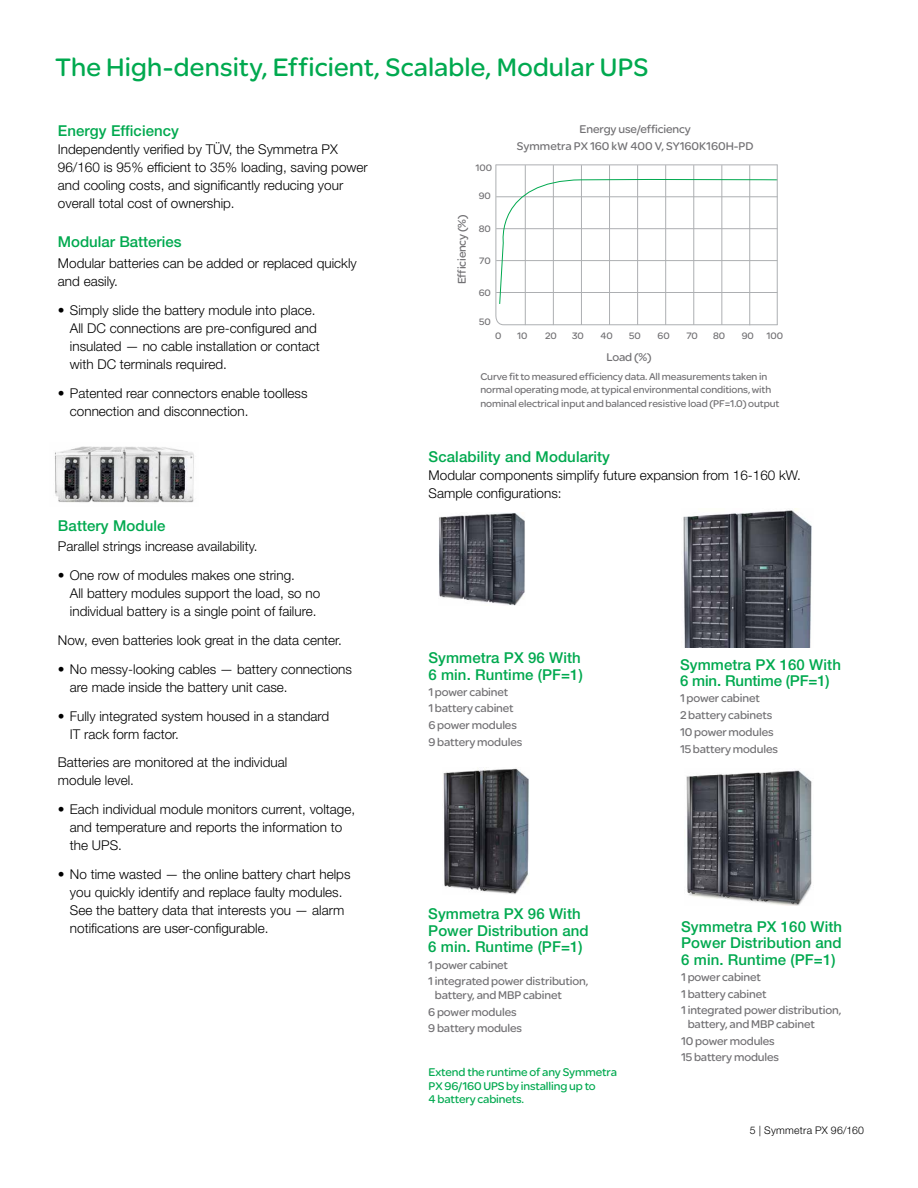
<style>
.page{position:relative;width:918px;height:1188px;background:#fff}
.page>*{position:absolute;margin:0;border:0;box-sizing:border-box;transform-origin:0 0}
.t1{font:27px "SE Optimist";letter-spacing:.005em;color:#00a94f}
.t2{font:500 15px/16.5px "Helvetica Neue LT Std";letter-spacing:.005em;color:#00a94f}
.t3{font:300 13.5px/18px "Helvetica Neue LT Std";color:#000}
.t4{font:12px/16.8px "SE Optimist";letter-spacing:-.01em;color:#717073}
.t5{font:12px/13.5px "SE Optimist";letter-spacing:-.01em;color:#00a94f}
.t6{font:10.5px/13.5px "SE Optimist";letter-spacing:-.01em;color:#717073}
.t7{font:300 10.5px "Helvetica Neue LT Std";letter-spacing:.025em;color:#000}
.t8{font:10.05px "SE Optimist";color:#717073}
</style>
<div class="page">
<svg style="left:495px;top:164px;width:283px;height:161px"></svg>
<hr style="left:553px;top:165px;width:1px;height:160px;background:#adafb2">
<hr style="left:525px;top:165px;width:1px;height:160px;background:#adafb2">
<hr style="left:749px;top:165px;width:1px;height:160px;background:#adafb2">
<hr style="left:721px;top:165px;width:1px;height:160px;background:#adafb2">
<hr style="left:693px;top:165px;width:1px;height:160px;background:#adafb2">
<hr style="left:665px;top:165px;width:1px;height:160px;background:#adafb2">
<hr style="left:637px;top:165px;width:1px;height:160px;background:#adafb2">
<hr style="left:609px;top:165px;width:1px;height:160px;background:#adafb2">
<hr style="left:581px;top:165px;width:1px;height:160px;background:#adafb2">
<svg style="left:495px;top:178px;width:282px;height:127px"></svg>
<img style="left:683px;top:509px;width:129px;height:139px">
<img style="left:686px;top:770px;width:126px;height:135px">
<img style="left:443px;top:768px;width:86px;height:126px">
<img style="left:439px;top:513px;width:86px;height:92px">
<hr style="left:777px;top:165px;width:1px;height:160px;background:#adafb2">
<img style="left:55px;top:446px;width:139px;height:57px">
<h1 class="t1" style="left:55px;top:48px;width:595px">The High-density, Efficient, Scalable, Modular UPS</h1>
<p class="t2" style="left:58px;top:123px;width:123px">Energy Efficiency</p>
<p class="t3" style="left:58px;top:140px;width:311px">Independently verified by TÜV, the Symmetra PX 96/160 is 95% efficient to 35% loading, saving power and cooling costs, and significantly reducing your overall total cost of ownership.</p>
<p class="t2" style="left:58px;top:233px;width:125px">Modular Batteries</p>
<p class="t3" style="left:58px;top:254px;width:300px">Modular batteries can be added or replaced quickly and easily.</p>
<p class="t3" style="left:70px;top:301px;width:251px;text-indent:-12px">• Simply slide the battery module into place.<br>All DC connections are pre-configured and insulated — no cable installation or contact with DC terminals required.</p>
<p class="t3" style="left:70px;top:383px;width:239px;text-indent:-12px">• Patented rear connectors enable toolless connection and disconnection.</p>
<p class="t2" style="left:58px;top:517px;width:109px">Battery Module</p>
<p class="t3" style="left:58px;top:537px;width:201px">Parallel strings increase availability.</p>
<p class="t3" style="left:70px;top:566px;width:252px;text-indent:-12px">• One row of modules makes one string.<br>All battery modules support the load, so no individual battery is a single point of failure.</p>
<p class="t3" style="left:58px;top:631px;width:286px">Now, even batteries look great in the data center.</p>
<p class="t3" style="left:70px;top:660px;width:284px;text-indent:-12px">• No messy-looking cables — battery connections are made inside the battery unit case.</p>
<p class="t3" style="left:70px;top:707px;width:261px;text-indent:-12px">• Fully integrated system housed in a standard<br>IT rack form factor.</p>
<p class="t3" style="left:58px;top:753px;width:231px">Batteries are monitored at the individual module level.</p>
<p class="t3" style="left:70px;top:800px;width:287px;text-indent:-12px">• Each individual module monitors current, voltage, and temperature and reports the information to the UPS.</p>
<p class="t3" style="left:70px;top:865px;width:282px;text-indent:-12px">• No time wasted — the online battery chart helps you quickly identify and replace faulty modules.<br>See the battery data that interests you — alarm notifications are user-configurable.</p>
<p class="t8" style="left:476px;top:160px;width:18px">100</p>
<p class="t8" style="left:479px;top:189px;width:14px">90</p>
<p class="t8" style="left:479px;top:222px;width:14px">80</p>
<p class="t8" style="left:479px;top:254px;width:13px">70</p>
<p class="t8" style="left:479px;top:286px;width:14px">60</p>
<p class="t8" style="left:479px;top:315px;width:13px">50</p>
<p class="t4" style="left:453px;top:284px;width:71px;rotate:-90deg">Efficiency (%)</p>
<p class="t4" style="left:517px;top:120px;width:238px;text-align:center">Energy use/efficiency<br>Symmetra PX 160 kW 400 V, SY160K160H-PD</p>
<p class="t8" style="left:495px;top:329px;width:8px">0</p>
<p class="t8" style="left:517px;top:329px;width:12px">10</p>
<p class="t8" style="left:545px;top:329px;width:13px">20</p>
<p class="t8" style="left:572px;top:329px;width:13px">30</p>
<p class="t8" style="left:600px;top:329px;width:14px">40</p>
<p class="t8" style="left:629px;top:329px;width:13px">50</p>
<p class="t8" style="left:658px;top:329px;width:14px">60</p>
<p class="t8" style="left:686px;top:329px;width:13px">70</p>
<p class="t8" style="left:713px;top:329px;width:14px">80</p>
<p class="t8" style="left:742px;top:329px;width:14px">90</p>
<p class="t8" style="left:767px;top:329px;width:18px">100</p>
<p class="t4" style="left:606px;top:349px;width:47px">Load (%)</p>
<p class="t6" style="left:481px;top:369px;width:300px">Curve fit to measured efficiency data. All measurements taken in normal operating mode, at typical environmental conditions, with nominal electrical input and balanced resistive load (PF=1.0) output</p>
<p class="t2" style="left:429px;top:449px;width:183px">Scalability and Modularity</p>
<p class="t3" style="left:429px;top:466px;width:374px">Modular components simplify future expansion from 16-160 kW.<br>Sample configurations:</p>
<p class="t2" style="left:428px;top:649px;width:156px">Symmetra PX 96 With<br>6 min. Runtime (PF=1)</p>
<p class="t4" style="left:428px;top:683px;width:95px">1 power cabinet<br>1 battery cabinet<br>6 power modules<br>9 battery modules</p>
<p class="t2" style="left:428px;top:906px;width:162px">Symmetra PX 96 With<br>Power Distribution and<br>6 min. Runtime (PF=1)</p>
<p class="t4" style="left:428px;top:956px;width:162px">1 power cabinet<br>1 integrated power distribution,</p>
<p class="t4" style="left:428px;top:986px;width:135px;text-indent:7px">battery, and MBP cabinet<br>6 power modules<br>9 battery modules</p>
<p class="t5" style="left:429px;top:1065px;width:190px">Extend the runtime of any Symmetra<br>PX 96/160 UPS by installing up to<br>4 battery cabinets.</p>
<p class="t2" style="left:680px;top:656px;width:162px">Symmetra PX 160 With<br>6 min. Runtime (PF=1)</p>
<p class="t4" style="left:680px;top:690px;width:99px">1 power cabinet<br>2 battery cabinets<br>10 power modules<br>15 battery modules</p>
<p class="t2" style="left:681px;top:918px;width:162px;text-align:justify">Symmetra PX 160 With Power Distribution and 6 min. Runtime (PF=1)</p>
<p class="t4" style="left:681px;top:968px;width:162px">1 power cabinet<br>1 battery cabinet<br>1 integrated power distribution,</p>
<p class="t4" style="left:681px;top:1015px;width:135px;text-indent:7px">battery, and MBP cabinet<br>10 power modules<br>15 battery modules</p>
<p class="t7" style="left:750px;top:1124px;width:116px">5 | Symmetra PX 96/160</p>
</div>
